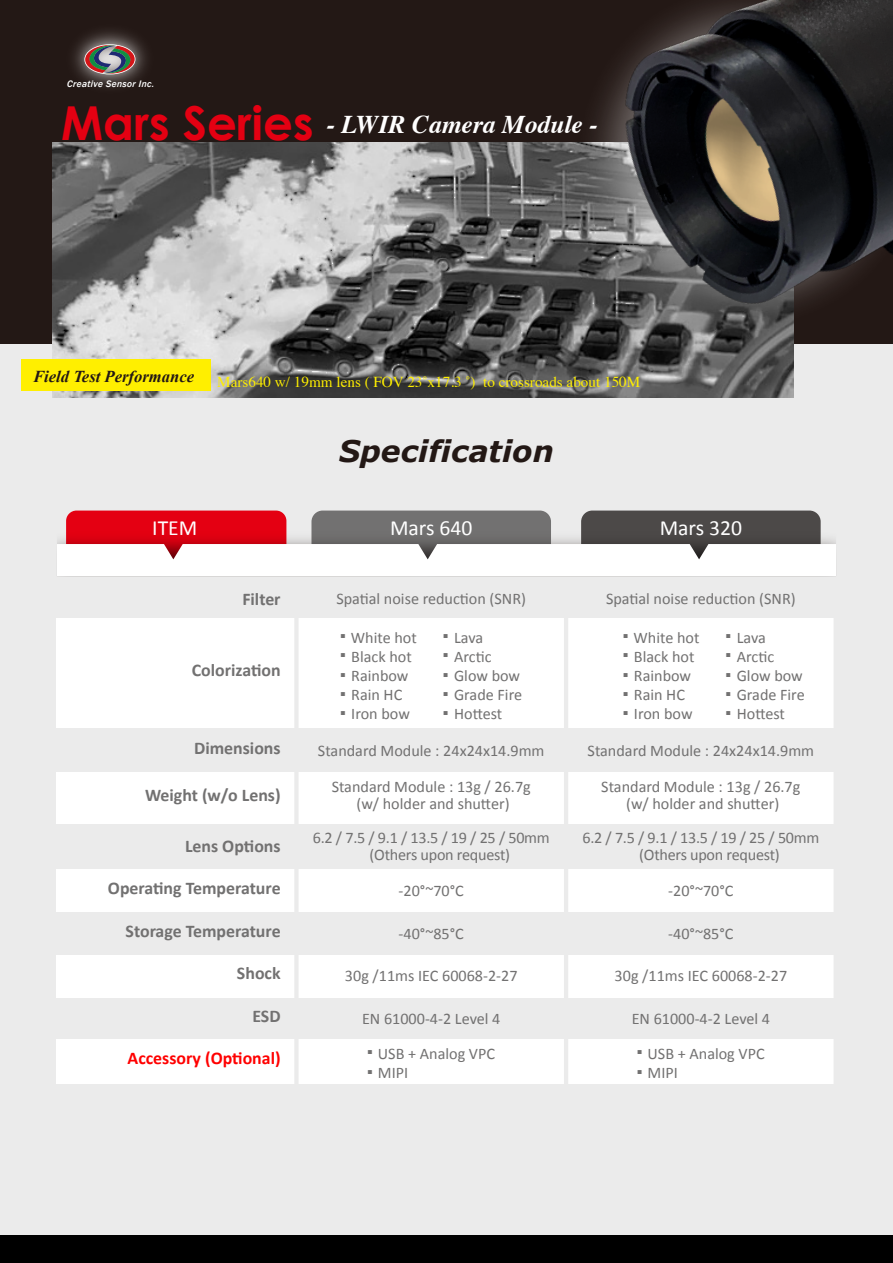
<style>
.page{position:relative;width:893px;height:1263px;background:#fff}
.page>*{position:absolute;margin:0;border:0;box-sizing:border-box;transform-origin:0 0}
.t1{font:italic 700 29.7px "Verdana";color:#231815}
.t2{font:italic 700 25.5px "Times";color:#fff}
.t3{font:21.6px "Calibri";color:#fff}
.t4{font:700 17.85px "Calibri";color:#727171}
.t5{font:700 17.85px "Calibri";color:#f00}
.t6{font:italic 700 16.65px "Times New Roman";color:#231815}
.t7{font:16.2px/17px "Calibri";color:#727171;text-align:center}
.t8{font:15.15px "Times";color:#ffef00}
.t9{font:italic 500 9.75px "Franklin Gothic";color:#fff}
.s1{font-family:"Century Gothic";font-style:normal;font-size:46.8px;color:#e40012}
</style>
<div class="page">
<div style="left:0;top:0;width:893px;height:1258px;background:#ebebeb"></div>
<div style="left:0;top:0;width:893px;height:344px;background:#231815"></div>
<div style="left:0;top:1235px;width:893px;height:28px;background:#000"></div>
<img style="left:52px;top:142px;width:741px;height:255px">
<div style="left:66px;top:511px;width:220px;height:62px;background:#e40012;border-radius:10px"></div>
<div style="left:311px;top:511px;width:240px;height:62px;background:#727171;border-radius:11px"></div>
<div style="left:581px;top:511px;width:240px;height:62px;background:#4c4948;border-radius:11px"></div>
<img style="left:57px;top:527px;width:779px;height:17px">
<div style="left:57px;top:544px;width:779px;height:32px;background:#fff"></div>
<div style="left:57px;top:618px;width:779px;height:109px;background:#fff"></div>
<div style="left:57px;top:869px;width:779px;height:43px;background:#fff"></div>
<div style="left:57px;top:772px;width:779px;height:51px;background:#fff"></div>
<div style="left:57px;top:955px;width:779px;height:42px;background:#fff"></div>
<div style="left:57px;top:1039px;width:779px;height:45px;background:#fff"></div>
<div style="left:294px;top:577px;width:5px;height:510px;background:#ebebeb"></div>
<hr style="left:834px;top:577px;width:4px;height:510px;background:#ebebeb">
<hr style="left:564px;top:577px;width:4px;height:510px;background:#ebebeb">
<img style="left:73px;top:30px;width:74px;height:58px">
<svg style="left:84px;top:43px;width:51px;height:32px;background:#7e716f"></svg>
<div style="left:21px;top:359px;width:189px;height:32px;background:#ffef00"></div>
<img style="left:544px;top:0;width:349px;height:374px">
<p class="t9" style="left:67px;top:78px;width:90px">Creative Sensor Inc.</p>
<h2 class="t2" style="left:61px;top:100px;width:538px"><span class="s1">Mars Series</span> - LWIR Camera Module -</h2>
<p class="t6" style="left:33px;top:365px;width:162px">Field Test Performance</p>
<p class="t8" style="left:217px;top:368px;width:425px">Mars640 w/ 19mm lens ( FOV 23˚x17.3 ˚) to crossroads about 150M</p>
<h1 class="t1" style="left:339px;top:432px;width:216px">Specification</h1>
<h3 class="t3" style="left:152px;top:515px;width:47px">ITEM</h3>
<h3 class="t3" style="left:390px;top:515px;width:84px">Mars 640</h3>
<h3 class="t3" style="left:660px;top:515px;width:84px">Mars 320</h3>
<p class="t4" style="left:242px;top:586px;width:40px">Filter</p>
<p class="t4" style="left:192px;top:658px;width:90px">Colorization</p>
<p class="t4" style="left:194px;top:735px;width:88px">Dimensions</p>
<p class="t4" style="left:145px;top:782px;width:137px">Weight (w/o Lens)</p>
<p class="t4" style="left:185px;top:833px;width:97px">Lens Options</p>
<p class="t4" style="left:108px;top:876px;width:174px">Operating Temperature</p>
<p class="t4" style="left:126px;top:918px;width:157px">Storage Temperature</p>
<p class="t4" style="left:237px;top:961px;width:45px">Shock</p>
<p class="t4" style="left:252px;top:1003px;width:30px">ESD</p>
<p class="t5" style="left:128px;top:1046px;width:155px">Accessory (Optional)</p>
<p class="t7" style="left:336px;top:589px;width:191px">Spatial noise reduction (SNR)</p>
<p class="t7" style="left:340px;top:628px;width:78px"><sup>■</sup> White hot</p>
<p class="t7" style="left:340px;top:647px;width:73px"><sup>■</sup> Black hot</p>
<p class="t7" style="left:340px;top:666px;width:70px"><sup>■</sup> Rainbow</p>
<p class="t7" style="left:340px;top:685px;width:63px"><sup>■</sup> Rain HC</p>
<p class="t7" style="left:340px;top:704px;width:71px"><sup>■</sup> Iron bow</p>
<p class="t7" style="left:443px;top:628px;width:41px"><sup>■</sup> Lava</p>
<p class="t7" style="left:443px;top:647px;width:50px"><sup>■</sup> Arctic</p>
<p class="t7" style="left:443px;top:666px;width:78px"><sup>■</sup> Glow bow</p>
<p class="t7" style="left:443px;top:685px;width:80px"><sup>■</sup> Grade Fire</p>
<p class="t7" style="left:443px;top:704px;width:61px"><sup>■</sup> Hottest</p>
<p class="t7" style="left:606px;top:589px;width:191px">Spatial noise reduction (SNR)</p>
<p class="t7" style="left:623px;top:628px;width:78px"><sup>■</sup> White hot</p>
<p class="t7" style="left:623px;top:647px;width:73px"><sup>■</sup> Black hot</p>
<p class="t7" style="left:623px;top:666px;width:70px"><sup>■</sup> Rainbow</p>
<p class="t7" style="left:623px;top:685px;width:63px"><sup>■</sup> Rain HC</p>
<p class="t7" style="left:623px;top:704px;width:71px"><sup>■</sup> Iron bow</p>
<p class="t7" style="left:726px;top:628px;width:41px"><sup>■</sup> Lava</p>
<p class="t7" style="left:726px;top:647px;width:50px"><sup>■</sup> Arctic</p>
<p class="t7" style="left:726px;top:666px;width:78px"><sup>■</sup> Glow bow</p>
<p class="t7" style="left:726px;top:685px;width:80px"><sup>■</sup> Grade Fire</p>
<p class="t7" style="left:726px;top:704px;width:61px"><sup>■</sup> Hottest</p>
<p class="t7" style="left:318px;top:741px;width:228px">Standard Module : 24x24x14.9mm</p>
<p class="t7" style="left:588px;top:741px;width:228px">Standard Module : 24x24x14.9mm</p>
<p class="t7" style="left:332px;top:778px;width:201px">Standard Module : 13g / 26.7g (w/ holder and shutter)</p>
<p class="t7" style="left:601px;top:778px;width:201px">Standard Module : 13g / 26.7g (w/ holder and shutter)</p>
<p class="t7" style="left:370px;top:829px;width:182px;text-align:left;text-indent:-57px">6.2 / 7.5 / 9.1 / 13.5 / 19 / 25 / 50mm (Others upon request)</p>
<p class="t7" style="left:639px;top:829px;width:182px;text-align:left;text-indent:-57px">6.2 / 7.5 / 9.1 / 13.5 / 19 / 25 / 50mm (Others upon request)</p>
<p class="t7" style="left:399px;top:881px;width:67px">-20°~70°C</p>
<p class="t7" style="left:399px;top:924px;width:67px">-40°~85°C</p>
<p class="t7" style="left:345px;top:966px;width:174px">30g /11ms IEC 60068-2-27</p>
<p class="t7" style="left:362px;top:1009px;width:140px">EN 61000-4-2 Level 4</p>
<p class="t7" style="left:367px;top:1044px;width:129px"><sup>■</sup> USB + Analog VPC</p>
<p class="t7" style="left:367px;top:1063px;width:42px"><sup>■</sup> MIPI</p>
<p class="t7" style="left:668px;top:881px;width:67px">-20°~70°C</p>
<p class="t7" style="left:668px;top:924px;width:67px">-40°~85°C</p>
<p class="t7" style="left:615px;top:966px;width:174px">30g /11ms IEC 60068-2-27</p>
<p class="t7" style="left:632px;top:1009px;width:140px">EN 61000-4-2 Level 4</p>
<p class="t7" style="left:637px;top:1044px;width:129px"><sup>■</sup> USB + Analog VPC</p>
<p class="t7" style="left:637px;top:1063px;width:42px"><sup>■</sup> MIPI</p>
</div>
